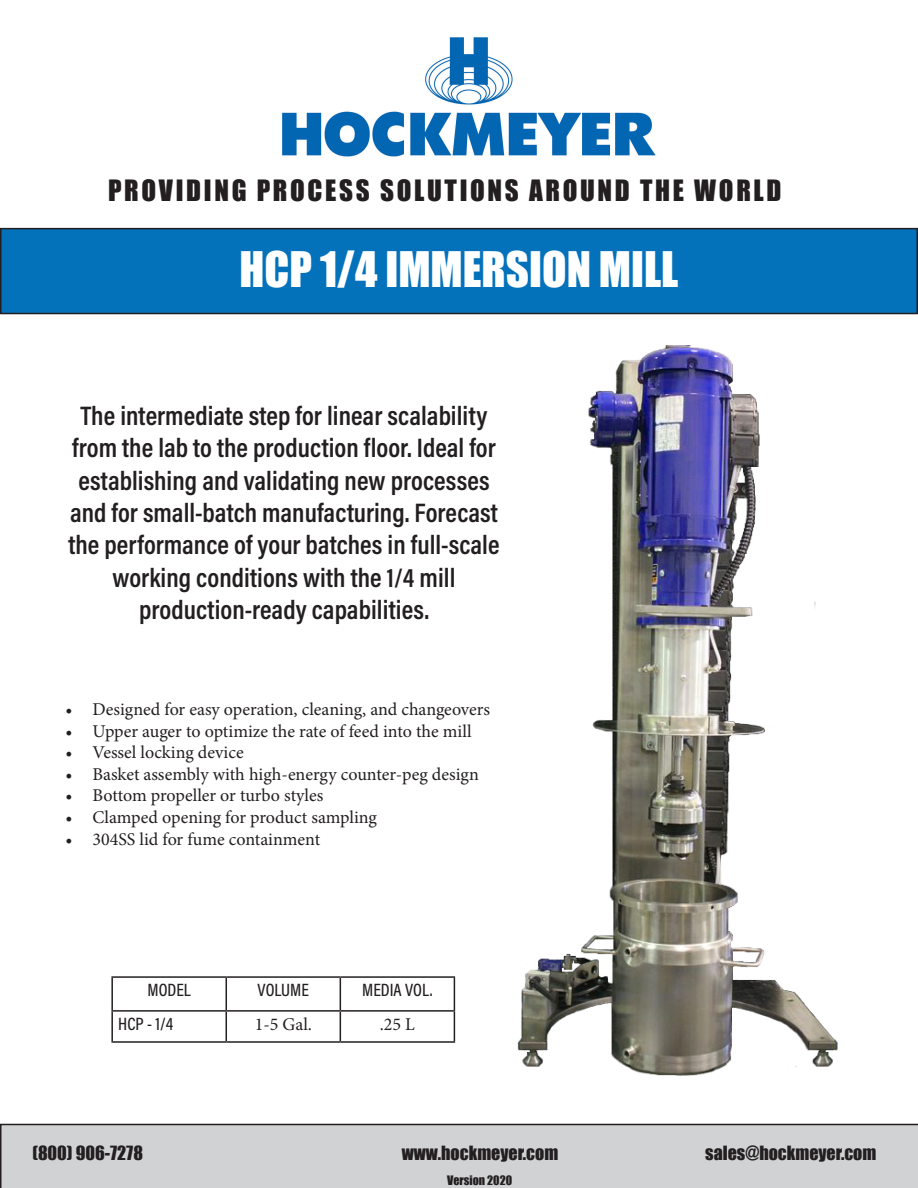
<style>
.page{position:relative;width:918px;height:1188px;background:#fff}
.page>*{position:absolute;margin:0;border:0;box-sizing:border-box;transform-origin:0 0}
.t1{font:45px "Impact";color:#fff}
.t2{font:27px/32.4px "Acumin Variable Concept";color:#231f20;text-align:center}
.t3{font:27px "Impact";letter-spacing:.1em;color:#231f20}
.t4{font:18px "Minion Pro";color:#231f20}
.t5{font:18px "Impact";color:#231f20}
.t6{font:18px "Acumin Variable Concept";color:#231f20}
.t7{font:12px "Impact";color:#231f20}
</style>
<div class="page">
<img style="left:282px;top:37px;width:374px;height:120px">
<div style="left:1px;top:229px;width:916px;height:85px;background:#0372bb"></div>
<div style="left:0;top:228px;width:918px;height:86px;border:2px solid #231f20"></div>
<div style="left:0;top:1124px;width:918px;height:64px;background:#d1d2d4"></div>
<hr style="left:111px;top:976px;width:115px;height:2px;background:#231f20">
<hr style="left:111px;top:978px;width:2px;height:32px;background:#231f20">
<hr style="left:226px;top:976px;width:114px;height:2px;background:#231f20">
<hr style="left:226px;top:978px;width:1px;height:32px;background:#231f20">
<hr style="left:340px;top:976px;width:115px;height:2px;background:#231f20">
<hr style="left:340px;top:978px;width:1px;height:32px;background:#231f20">
<hr style="left:454px;top:978px;width:1px;height:32px;background:#231f20">
<hr style="left:111px;top:1010px;width:115px;height:2px;background:#231f20">
<hr style="left:111px;top:1012px;width:2px;height:29px;background:#231f20">
<hr style="left:226px;top:1010px;width:114px;height:2px;background:#231f20">
<svg style="left:226px;top:1012px;width:1px;height:29px"></svg>
<hr style="left:340px;top:1010px;width:115px;height:2px;background:#231f20">
<svg style="left:340px;top:1012px;width:1px;height:29px"></svg>
<svg style="left:454px;top:1012px;width:1px;height:29px"></svg>
<hr style="left:111px;top:1041px;width:115px;height:2px;background:#231f20">
<hr style="left:226px;top:1041px;width:114px;height:2px;background:#231f20">
<hr style="left:340px;top:1041px;width:115px;height:2px;background:#231f20">
<img style="left:517px;top:345px;width:321px;height:731px">
<p class="t3" style="left:108px;top:170px;width:675px">PROVIDING PROCESS SOLUTIONS AROUND THE WORLD</p>
<p class="t1" style="left:240px;top:235px;width:440px">HCP 1/4 IMMERSION MILL</p>
<p class="t2" style="left:68px;top:398px;width:433px">The intermediate step for linear scalability from the lab to the production floor. Ideal for establishing and validating new processes and for small-batch manufacturing. Forecast the performance of your batches in full-scale working conditions with the 1/4 mill</p>
<p class="t2" style="left:139px;top:593px;width:291px">production-ready capabilities.</p>
<p class="t4" style="left:65px;top:697px;width:426px">• Designed for easy operation, cleaning, and changeovers</p>
<p class="t4" style="left:65px;top:719px;width:408px">• Upper auger to optimize the rate of feed into the mill</p>
<p class="t4" style="left:65px;top:740px;width:180px">• Vessel locking device</p>
<p class="t4" style="left:65px;top:762px;width:415px">• Basket assembly with high-energy counter-peg design</p>
<p class="t4" style="left:65px;top:784px;width:259px">• Bottom propeller or turbo styles</p>
<p class="t4" style="left:65px;top:805px;width:313px">• Clamped opening for product sampling</p>
<p class="t4" style="left:65px;top:827px;width:256px">• 304SS lid for fume containment</p>
<p class="t6" style="left:148px;top:978px;width:45px">MODEL</p>
<p class="t6" style="left:258px;top:978px;width:53px">VOLUME</p>
<p class="t6" style="left:362px;top:978px;width:72px">MEDIA VOL.</p>
<p class="t6" style="left:118px;top:1011px;width:57px">HCP - 1/4</p>
<p class="t4" style="left:255px;top:1012px;width:59px">1-5 Gal.</p>
<p class="t4" style="left:380px;top:1012px;width:37px">.25 L</p>
<p class="t5" style="left:32px;top:1139px;width:112px">(800) 906-7278</p>
<p class="t5" style="left:402px;top:1139px;width:158px">www.hockmeyer.com</p>
<p class="t5" style="left:705px;top:1139px;width:173px">sales@hockmeyer.com</p>
<p class="t7" style="left:447px;top:1171px;width:67px">Version 2020</p>
</div>
